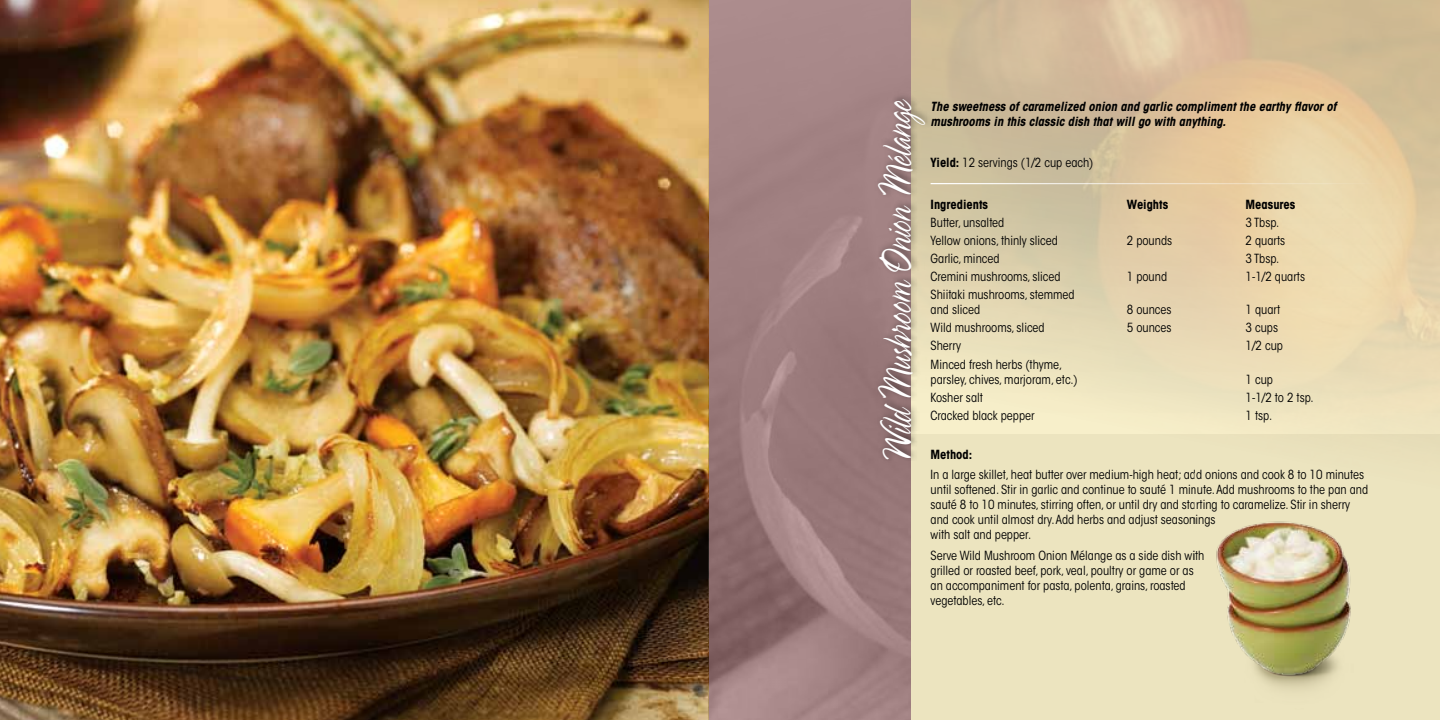
<style>
.page{position:relative;width:1440px;height:720px;background:#fff}
.page>*{position:absolute;margin:0;border:0;box-sizing:border-box;transform-origin:0 0}
.t1{font:300 47.5px "Spring";color:#fff;scale:.7 1}
.t2{font:condensed 12.5px/15px "ITC Avant Garde Std";color:#000}
.t3{font:italic 700 condensed 12.5px/15px "ITC Avant Garde Std";color:#000}
.t4{font:700 condensed 12.5px "ITC Avant Garde Std";color:#000}
.s1{font-weight:700}
</style>
<div class="page">
<img style="left:0;top:0;width:709px;height:720px">
<div style="left:910px;top:0;width:530px;height:720px;background:#ece4bf"></div>
<img style="left:910px;top:0;width:530px;height:531px">
<hr style="left:931px;top:183px;width:453px;height:1px;background:#fff">
<img style="left:709px;top:0;width:201px;height:720px">
<div style="left:874px;top:91px;width:58px;height:372px;background:#000;opacity:.51"></div>
<img style="left:1195px;top:473px;width:182px;height:217px">
<h1 class="t1" style="left:874px;top:464px;width:523px;rotate:-90deg">Wild Mushroom Onion Mélange</h1>
<p class="t3" style="left:931px;top:99px;width:407px">The sweetness of caramelized onion and garlic compliment the earthy flavor of mushrooms in this classic dish that will go with anything.</p>
<p class="t2" style="left:931px;top:155px;width:164px"><span class="s1">Yield:</span> 12 servings (1/2 cup each)</p>
<p class="t4" style="left:931px;top:196px;width:59px">Ingredients</p>
<p class="t4" style="left:1127px;top:196px;width:43px">Weights</p>
<p class="t4" style="left:1246px;top:196px;width:51px">Measures</p>
<p class="t2" style="left:931px;top:215px;width:75px">Butter, unsalted</p>
<p class="t2" style="left:1246px;top:215px;width:35px">3 Tbsp.</p>
<p class="t2" style="left:931px;top:233px;width:129px">Yellow onions, thinly sliced</p>
<p class="t2" style="left:1127px;top:233px;width:47px">2 pounds</p>
<p class="t2" style="left:1246px;top:233px;width:41px">2 quarts</p>
<p class="t2" style="left:931px;top:251px;width:70px">Garlic, minced</p>
<p class="t2" style="left:1246px;top:251px;width:35px">3 Tbsp.</p>
<p class="t2" style="left:931px;top:269px;width:132px">Cremini mushrooms, sliced</p>
<p class="t2" style="left:1127px;top:269px;width:42px">1 pound</p>
<p class="t2" style="left:1246px;top:269px;width:61px">1-1/2 quarts</p>
<p class="t2" style="left:931px;top:287px;width:146px">Shiitaki mushrooms, stemmed and sliced</p>
<p class="t2" style="left:1127px;top:302px;width:46px">8 ounces</p>
<p class="t2" style="left:1246px;top:302px;width:36px">1 quart</p>
<p class="t2" style="left:931px;top:320px;width:116px">Wild mushrooms, sliced</p>
<p class="t2" style="left:1127px;top:320px;width:46px">5 ounces</p>
<p class="t2" style="left:1246px;top:320px;width:34px">3 cups</p>
<p class="t2" style="left:931px;top:338px;width:32px">Sherry</p>
<p class="t2" style="left:1246px;top:338px;width:39px">1/2 cup</p>
<p class="t2" style="left:931px;top:357px;width:149px">Minced fresh herbs (thyme, parsley, chives, marjoram, etc.)</p>
<p class="t2" style="left:1246px;top:372px;width:29px">1 cup</p>
<p class="t2" style="left:931px;top:390px;width:54px">Kosher salt</p>
<p class="t2" style="left:1246px;top:390px;width:70px">1-1/2 to 2 tsp.</p>
<p class="t2" style="left:931px;top:408px;width:105px">Cracked black pepper</p>
<p class="t2" style="left:1246px;top:408px;width:28px">1 tsp.</p>
<p class="t4" style="left:931px;top:446px;width:43px">Method:</p>
<p class="t2" style="left:931px;top:467px;width:439px">In a large skillet, heat butter over medium-high heat; add onions and cook 8 to 10 minutes until softened. Stir in garlic and continue to sauté 1 minute. Add mushrooms to the pan and sauté 8 to 10 minutes, stirring often, or until dry and starting to caramelize. Stir in sherry and cook until almost dry. Add herbs and adjust seasonings<br>with salt and pepper.</p>
<p class="t2" style="left:931px;top:548px;width:275px">Serve Wild Mushroom Onion Mélange as a side dish with grilled or roasted beef, pork, veal, poultry or game or as an accompaniment for pasta, polenta, grains, roasted vegetables, etc.</p>
</div>
